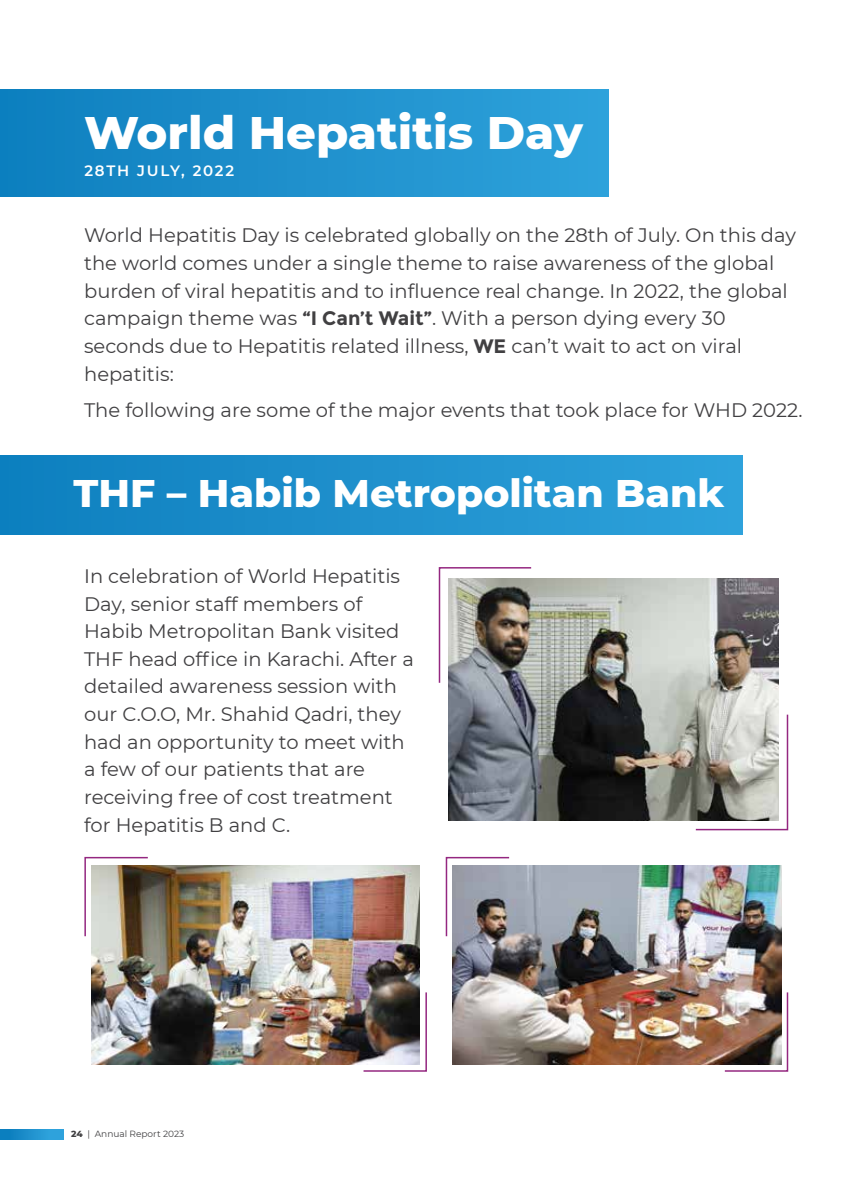
<style>
.page{position:relative;width:864px;height:1188px;background:#fff}
.page>*{position:absolute;margin:0;border:0;box-sizing:border-box;transform-origin:0 0}
.t1{font:800 46.5px "Montserrat";color:#fff}
.t2{font:800 39.3px "Montserrat";color:#fff}
.t3{font:19.5px/27.6px "Montserrat";color:#414042}
.t4{font:600 15px "Montserrat";letter-spacing:.12em;color:#fff}
.t5{font:9px "Montserrat";color:#414042}
.s1{font-weight:700}
.s2{font-weight:800}
</style>
<div class="page">
<div style="left:0;top:90px;width:609px;height:106px;background:linear-gradient(to right,#0e7fbe,#2fa2db)"></div>
<div style="left:0;top:455px;width:742px;height:79px;background:linear-gradient(to right,#0e7fbe,#2fa2db)"></div>
<img style="left:449px;top:579px;width:329px;height:241px">
<img style="left:438px;top:567px;width:95px;height:117px">
<svg style="left:694px;top:713px;width:95px;height:118px;background:#b4b1ad"></svg>
<img style="left:92px;top:865px;width:328px;height:200px">
<svg style="left:84px;top:856px;width:65px;height:82px;background:#a59b92"></svg>
<img style="left:362px;top:991px;width:65px;height:81px">
<img style="left:453px;top:865px;width:328px;height:200px">
<img style="left:445px;top:856px;width:66px;height:82px">
<img style="left:723px;top:991px;width:66px;height:81px">
<svg style="left:0;top:1129px;width:63px;height:11px"></svg>
<h1 class="t1" style="left:84px;top:98px;width:500px">World Hepatitis Day</h1>
<p class="t4" style="left:84px;top:160px;width:151px">28TH JULY, 2022</p>
<p class="t3" style="left:84px;top:221px;width:713px">World Hepatitis Day is celebrated globally on the 28th of July. On this day the world comes under a single theme to raise awareness of the global burden of viral hepatitis and to influence real change. In 2022, the global campaign theme was <span class="s1">“I Can’t Wait”</span>. With a person dying every 30 seconds due to Hepatitis related illness, <span class="s1">WE</span> can’t wait to act on viral hepatitis:</p>
<p class="t3" style="left:84px;top:396px;width:720px">The following are some of the major events that took place for WHD 2022.</p>
<h2 class="t2" style="left:73px;top:464px;width:652px">THF – Habib Metropolitan Bank</h2>
<p class="t3" style="left:84px;top:561px;width:331px">In celebration of World Hepatitis<br>Day, senior staff members of<br>Habib Metropolitan Bank visited<br>THF head office in Karachi. After a detailed awareness session with our C.O.O, Mr. Shahid Qadri, they had an opportunity to meet with a few of our patients that are receiving free of cost treatment for Hepatitis B and C.</p>
<p class="t5" style="left:71px;top:1128px;width:115px"><span class="s2">24</span> | Annual Report 2023</p>
</div>
